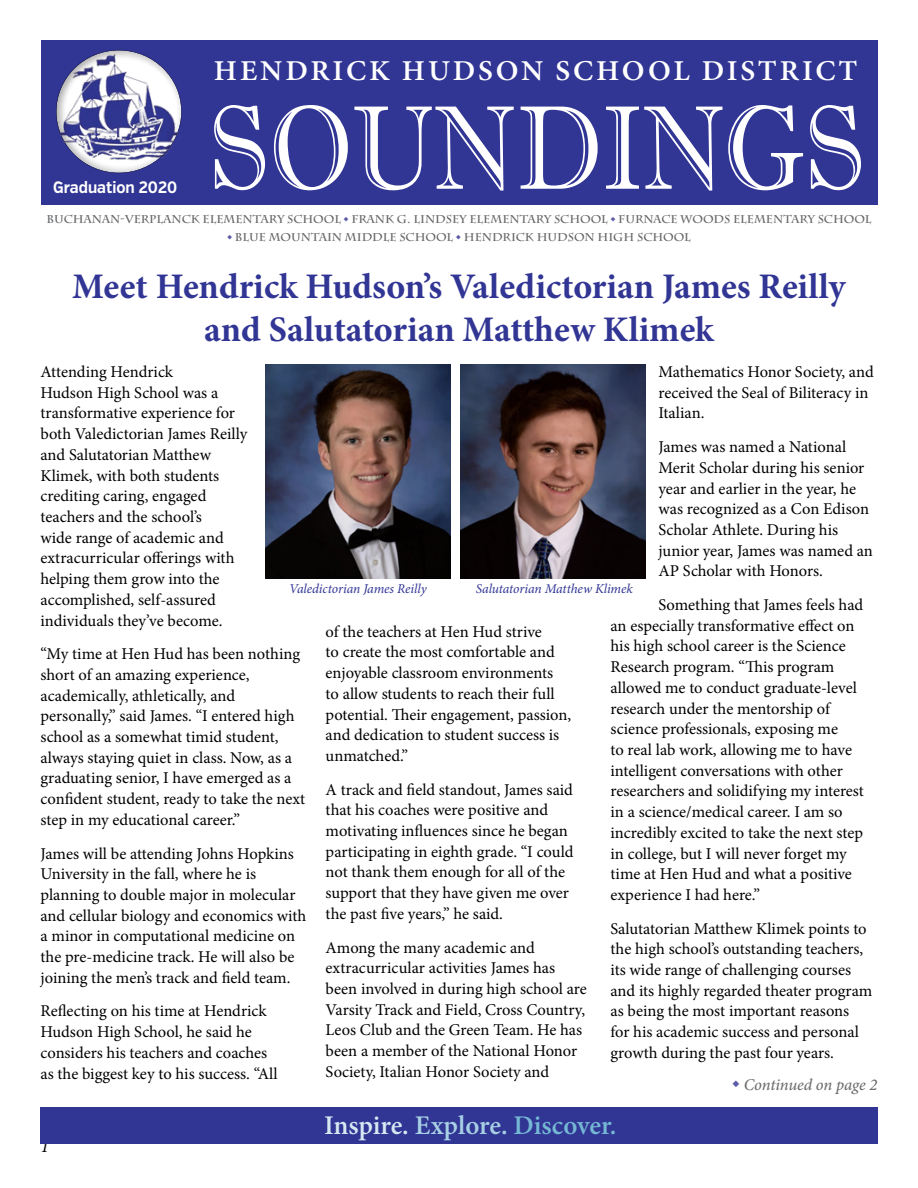
<style>
.page{position:relative;width:918px;height:1188px;background:#fff}
.page>*{position:absolute;margin:0;border:0;box-sizing:border-box;transform-origin:0 0}
.t1{font:119.25px "Imprint MT Shadow";color:#fff;scale:.85 1}
.t2{font:700 36px/43.2px "Minion Pro";color:#313594;text-align:center}
.t3{font:600 28.8px "Minion Pro";letter-spacing:.095em;color:#fff;scale:1.04 1}
.t4{font:600 27px "Minion Pro";letter-spacing:-.005em;color:#75b8d4}
.t5{font:italic 18px "Minion Pro";color:#000}
.t6{font:16.5px/20.7px "Minion Pro";color:#000}
.t7{font:italic 500 16.5px "Minion Pro";letter-spacing:-.01em;color:#6d6e71}
.t8{font:700 16.5px "Verb";color:#fff;scale:.9 1}
.t9{font:italic 13.5px "Minion Pro";letter-spacing:-.01em;color:#313594}
.t10{font:700 11.25px "Charlemagne Std";color:#636466}
.s1{font-family:"Minion Pro";font-weight:400;color:#5d5ba8}
.s2{font-weight:400;font-style:normal;color:#5d5ba8}
.s3{color:#d6e8f2}
.s4{color:#a8d0e4}
</style>
<div class="page">
<div style="left:41px;top:40px;width:837px;height:165px;background:#313594"></div>
<img style="left:56px;top:50px;width:126px;height:124px">
<div style="left:41px;top:1108px;width:837px;height:36px;background:#313594"></div>
<img style="left:461px;top:364px;width:184px;height:214px">
<img style="left:266px;top:364px;width:184px;height:214px">
<h3 class="t3" style="left:214px;top:51px;width:620px">HENDRICK HUDSON SCHOOL DISTRICT</h3>
<h1 class="t1" style="left:208px;top:78px;width:775px">SOUNDINGS</h1>
<p class="t10" style="left:47px;top:213px;width:826px">BUCHANAN-VERPLANCK ELEMENTARY SCHOOL <span class="s1">◆</span> FRANK G. LINDSEY ELEMENTARY SCHOOL <span class="s1">◆</span> FURNACE WOODS ELEMENTARY SCHOOL</p>
<p class="t10" style="left:227px;top:231px;width:465px"><span class="s1">◆</span> BLUE MOUNTAIN MIDDLE SCHOOL <span class="s1">◆</span> HENDRICK HUDSON HIGH SCHOOL</p>
<h2 class="t2" style="left:72px;top:264px;width:775px">Meet Hendrick Hudson’s Valedictorian James Reilly and Salutatorian Matthew Klimek</h2>
<p class="t6" style="left:40px;top:361px;width:208px">Attending Hendrick<br>Hudson High School was a transformative experience for both Valedictorian James Reilly and Salutatorian Matthew<br>Klimek, with both students crediting caring, engaged teachers and the school’s<br>wide range of academic and extracurricular offerings with helping them grow into the accomplished, self-assured individuals they’ve become.</p>
<p class="t6" style="left:40px;top:644px;width:266px">“My time at Hen Hud has been nothing short of an amazing experience, academically, athletically, and personally,” said James. “I entered high school as a somewhat timid student, always staying quiet in class. Now, as a graduating senior, I have emerged as a confident student, ready to take the next step in my educational career.”</p>
<p class="t6" style="left:40px;top:843px;width:267px">James will be attending Johns Hopkins University in the fall, where he is planning to double major in molecular and cellular biology and economics with a minor in computational medicine on the pre-medicine track. He will also be joining the men’s track and field team.</p>
<p class="t6" style="left:40px;top:1001px;width:239px">Reflecting on his time at Hendrick Hudson High School, he said he considers his teachers and coaches as the biggest key to his success. “All</p>
<p class="t8" style="left:53px;top:177px;width:139px">Graduation 2020</p>
<p class="t6" style="left:659px;top:361px;width:217px">Mathematics Honor Society, and received the Seal of Biliteracy in<br>Italian.</p>
<p class="t6" style="left:659px;top:437px;width:216px">James was named a National<br>Merit Scholar during his senior year and earlier in the year, he was recognized as a Con Edison<br>Scholar Athlete. During his junior year, James was named an<br>AP Scholar with Honors.</p>
<p class="t6" style="left:611px;top:594px;width:255px;text-indent:48px">Something that James feels had an especially transformative effect on his high school career is the Science Research program. “This program allowed me to conduct graduate-level research under the mentorship of science professionals, exposing me<br>to real lab work, allowing me to have intelligent conversations with other researchers and solidifying my interest in a science/medical career. I am so incredibly excited to take the next step in college, but I will never forget my time at Hen Hud and what a positive experience I had here.”</p>
<p class="t6" style="left:611px;top:918px;width:263px">Salutatorian Matthew Klimek points to the high school’s outstanding teachers, its wide range of challenging courses and its highly regarded theater program as being the most important reasons for his academic success and personal growth during the past four years.</p>
<p class="t9" style="left:289px;top:580px;width:139px">Valedictorian James Reilly</p>
<p class="t9" style="left:476px;top:580px;width:158px">Salutatorian Matthew Klimek</p>
<p class="t6" style="left:326px;top:621px;width:247px">of the teachers at Hen Hud strive<br>to create the most comfortable and enjoyable classroom environments<br>to allow students to reach their full potential. Their engagement, passion, and dedication to student success is unmatched.”</p>
<p class="t6" style="left:326px;top:779px;width:249px">A track and field standout, James said that his coaches were positive and motivating influences since he began participating in eighth grade. “I could not thank them enough for all of the support that they have given me over the past five years,” he said.</p>
<p class="t6" style="left:326px;top:937px;width:263px">Among the many academic and extracurricular activities James has been involved in during high school are Varsity Track and Field, Cross Country, Leos Club and the Green Team. He has been a member of the National Honor Society, Italian Honor Society and</p>
<p class="t7" style="left:732px;top:1073px;width:147px"><span class="s2">◆</span> Continued on page 2</p>
<p class="t5" style="left:40px;top:1134px;width:10px">1</p>
<h3 class="t4" style="left:324px;top:1107px;width:294px"><span class="s3">Inspire.</span> <span class="s4">Explore.</span> Discover.</h3>
</div>
